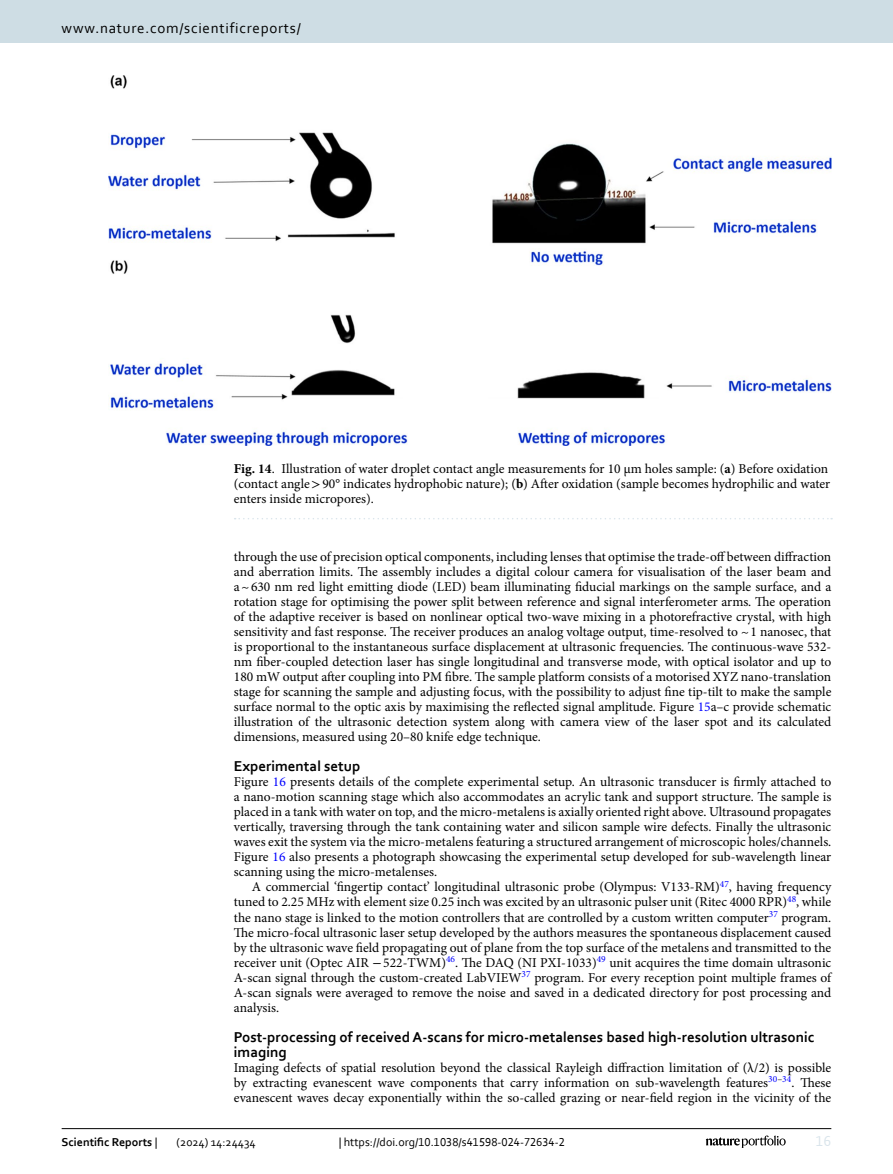
<style>
.page{position:relative;width:893px;height:1174px;background:#fff}
.page>*{position:absolute;margin:0;border:0;box-sizing:border-box;transform-origin:0 0}
.Head_2{font:700 15px/15px "Corbel";color:#000}
.t1{font:15px "Corbel";letter-spacing:.05em;color:#000}
.t2{font:15px "Corbel";color:#d9e4eb}
.Body_Text{font:13.5px/15px "Minion Pro";color:#000;text-align:justify}
.Body_Text_Indent{font:13.5px/15px "Minion Pro";color:#000;text-align:justify}
.Figure_Caption{font:13.5px/15px "Minion Pro";color:#000}
.t3{font:12px "Corbel";color:#000}
.t4{font:700 12px "Corbel";color:#000}
.s1{font-weight:700}
.s2{font-family:"STIX"}
.s3{color:#00f}
.s4{font-weight:400}
</style>
<div class="page">
<img style="left:108px;top:76px;width:723px;height:369px">
<svg style="left:235px;top:518px;width:597px;height:1px"></svg>
<hr style="left:62px;top:1128px;width:769px;height:1px;background:#000">
<svg style="left:706px;top:1135px;width:80px;height:12px"></svg>
<div style="left:0;top:0;width:893px;height:43px;background:#cedde4"></div>
<p class="t1" style="left:62px;top:18px;width:241px">www.nature.com/scientificreports/</p>
<p class="Figure_Caption" style="left:234px;top:462px;width:598px"><span class="s1">Fig. 14</span>. Illustration of water droplet contact angle measurements for 10 μm holes sample: (<span class="s1">a</span>) Before oxidation (contact angle<span class="s2">&gt;</span>90° indicates hydrophobic nature); (<span class="s1">b</span>) After oxidation (sample becomes hydrophilic and water enters inside micropores).</p>
<p class="Body_Text" style="left:234px;top:549px;width:599px">through the use of precision optical components, including lenses that optimise the trade-off between diffraction and aberration limits. The assembly includes a digital colour camera for visualisation of the laser beam and a~630 nm red light emitting diode (LED) beam illuminating fiducial markings on the sample surface, and a rotation stage for optimising the power split between reference and signal interferometer arms. The operation of the adaptive receiver is based on nonlinear optical two-wave mixing in a photorefractive crystal, with high sensitivity and fast response. The receiver produces an analog voltage output, time-resolved to ~1 nanosec, that is proportional to the instantaneous surface displacement at ultrasonic frequencies. The continuous-wave 532- nm fiber-coupled detection laser has single longitudinal and transverse mode, with optical isolator and up to 180 mW output after coupling into PM fibre. The sample platform consists of a motorised XYZ nano-translation stage for scanning the sample and adjusting focus, with the possibility to adjust fine tip-tilt to make the sample surface normal to the optic axis by maximising the reflected signal amplitude. Figure <span class="s3">15</span>a–c provide schematic illustration of the ultrasonic detection system along with camera view of the laser spot and its calculated dimensions, measured using 20–80 knife edge technique.</p>
<p class="Head_2" style="left:234px;top:758px;width:128px">Experimental setup</p>
<p class="Body_Text" style="left:234px;top:774px;width:599px">Figure <span class="s3">16</span> presents details of the complete experimental setup. An ultrasonic transducer is firmly attached to a nano-motion scanning stage which also accommodates an acrylic tank and support structure. The sample is placed in a tank with water on top, and the micro-metalens is axially oriented right above. Ultrasound propagates vertically, traversing through the tank containing water and silicon sample wire defects. Finally the ultrasonic waves exit the system via the micro-metalens featuring a structured arrangement of microscopic holes/channels.<br>Figure <span class="s3">16</span> also presents a photograph showcasing the experimental setup developed for sub-wavelength linear scanning using the micro-metalenses.</p>
<p class="Body_Text_Indent" style="left:234px;top:879px;width:599px;text-indent:18px">A commercial ‘fingertip contact’ longitudinal ultrasonic probe (Olympus: V133-RM)<sup>47</sup>, having frequency tuned to 2.25 MHz with element size 0.25 inch was excited by an ultrasonic pulser unit (Ritec 4000 RPR)<sup>48</sup>, while the nano stage is linked to the motion controllers that are controlled by a custom written computer<sup>37</sup> program.<br>The micro-focal ultrasonic laser setup developed by the authors measures the spontaneous displacement caused by the ultrasonic wave field propagating out of plane from the top surface of the metalens and transmitted to the receiver unit (Optec AIR <span class="s2">−</span>522-TWM)<sup>46</sup>. The DAQ (NI PXI-1033)<sup>49</sup> unit acquires the time domain ultrasonic A-scan signal through the custom-created LabVIEW<sup>37</sup> program. For every reception point multiple frames of A-scan signals were averaged to remove the noise and saved in a dedicated directory for post processing and analysis.</p>
<p class="Head_2" style="left:234px;top:1028px;width:582px">Post-processing of received A-scans for micro-metalenses based high-resolution ultrasonic imaging</p>
<p class="Body_Text" style="left:234px;top:1059px;width:599px">Imaging defects of spatial resolution beyond the classical Rayleigh diffraction limitation of (λ/2) is possible by extracting evanescent wave components that carry information on sub-wavelength features<sup>30</sup><sup>–</sup><sup>34</sup>. These evanescent waves decay exponentially within the so-called grazing or near-field region in the vicinity of the</p>
<p class="t4" style="left:62px;top:1134px;width:97px">Scientific Reports <span class="s4">|</span></p>
<p class="t3" style="left:177px;top:1134px;width:81px">(2024) 14:24434</p>
<p class="t3" style="left:339px;top:1134px;width:228px">| https://doi.org/10.1038/s41598-024-72634-2</p>
<p class="t2" style="left:816px;top:1132px;width:17px">16</p>
</div>
